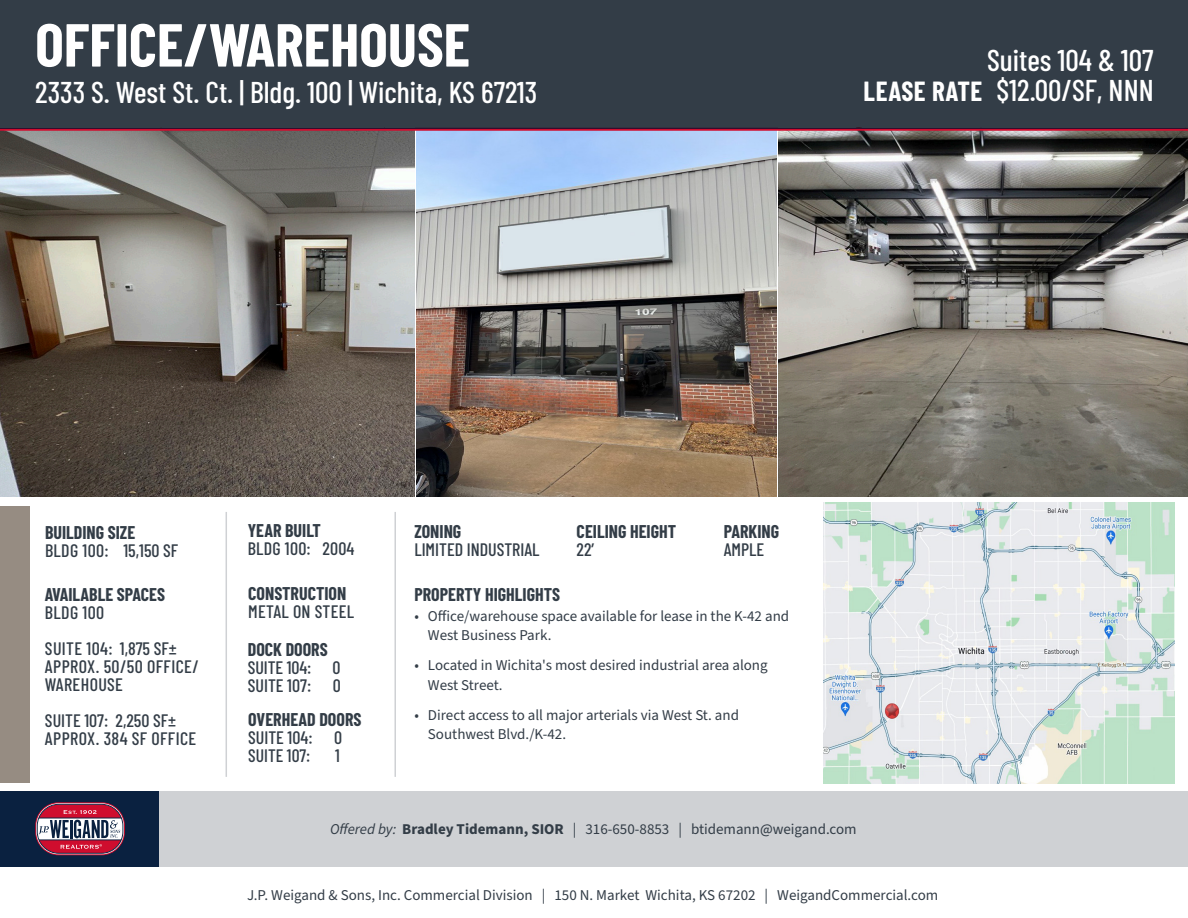
<style>
.page{position:relative;width:1188px;height:918px;background:#fff}
.page>*{position:absolute;margin:0;border:0;box-sizing:border-box;transform-origin:0 0}
.t1{font:700 60.6px "Barlow Condensed";color:#fff}
.t2{font:500 30px/30px "Barlow Condensed";color:#fff;text-align:right}
.t3{font:500 18px/18px "Barlow Condensed";letter-spacing:.005em;color:#333d47}
.t4{font:700 18px "Barlow Condensed";color:#333d47}
.t5{font:15px/19.5px "Source Sans Pro";color:#333d47}
.s1{font-weight:700;font-size:27px}
.s2{font-style:italic}
.s3{font-weight:700}
</style>
<div class="page">
<div style="left:0;top:507px;width:29px;height:276px;background:#968c82"></div>
<img style="left:0;top:131px;width:415px;height:366px">
<img style="left:417px;top:131px;width:360px;height:366px">
<img style="left:778px;top:131px;width:410px;height:366px">
<hr style="left:0;top:128px;width:1188px;height:3px;background:#cf0d2e">
<div style="left:0;top:791px;width:160px;height:76px;background:#0a2140"></div>
<svg style="left:35px;top:802px;width:90px;height:53px"></svg>
<svg style="left:37px;top:804px;width:86px;height:50px"></svg>
<div style="left:160px;top:791px;width:1028px;height:76px;background:#cfd1d4"></div>
<div style="left:0;top:0;width:1188px;height:129px;background:#333d47"></div>
<img style="left:823px;top:503px;width:352px;height:281px">
<hr style="left:226px;top:512px;width:1px;height:265px;background:#cfd1d4">
<hr style="left:394px;top:512px;width:2px;height:265px;background:#cfd1d4">
<h1 class="t1" style="left:35px;top:2px;width:436px">OFFICE/WAREHOUSE</h1>
<h2 class="t2" style="left:35px;top:75px;width:504px">2333 S. West St. Ct. | Bldg. 100 | Wichita, KS 67213</h2>
<h2 class="t2" style="left:864px;top:43px;width:292px">Suites 104 &amp; 107<br><span class="s1">LEASE RATE</span> $12.00/SF, NNN</h2>
<p class="t4" style="left:45px;top:519px;width:92px">BUILDING SIZE</p>
<p class="t3" style="left:45px;top:540px;width:135px">BLDG 100: 15,150 SF</p>
<p class="t4" style="left:45px;top:582px;width:122px">AVAILABLE SPACES</p>
<p class="t3" style="left:45px;top:593px;width:133px;line-height:36px">BLDG 100<br>SUITE 104: 1,875 SF±</p>
<p class="t3" style="left:45px;top:656px;width:155px">APPROX. 50/50 OFFICE/<br>WAREHOUSE</p>
<p class="t3" style="left:45px;top:710px;width:153px">SUITE 107: 2,250 SF±<br>APPROX. 384 SF OFFICE</p>
<p class="t4" style="left:248px;top:518px;width:75px">YEAR BUILT</p>
<p class="t3" style="left:248px;top:538px;width:108px">BLDG 100: 2004</p>
<p class="t4" style="left:248px;top:581px;width:100px">CONSTRUCTION</p>
<p class="t3" style="left:248px;top:601px;width:107px">METAL ON STEEL</p>
<p class="t4" style="left:248px;top:636px;width:81px">DOCK DOORS</p>
<p class="t3" style="left:248px;top:657px;width:95px">SUITE 104: 0<br>SUITE 107: 0</p>
<p class="t4" style="left:248px;top:707px;width:115px">OVERHEAD DOORS</p>
<p class="t3" style="left:248px;top:727px;width:96px">SUITE 104: 0<br>SUITE 107:</p>
<p class="t3" style="left:335px;top:745px;width:6px">1</p>
<p class="t4" style="left:414px;top:519px;width:48px">ZONING</p>
<p class="t3" style="left:414px;top:539px;width:127px">LIMITED INDUSTRIAL</p>
<p class="t4" style="left:577px;top:519px;width:101px">CEILING HEIGHT</p>
<p class="t3" style="left:577px;top:539px;width:19px">22’</p>
<p class="t4" style="left:724px;top:519px;width:57px">PARKING</p>
<p class="t3" style="left:724px;top:539px;width:42px">AMPLE</p>
<p class="t4" style="left:414px;top:582px;width:147px">PROPERTY HIGHLIGHTS</p>
<p class="t5" style="left:428px;top:607px;width:363px;text-indent:-14px">• Office/warehouse space available for lease in the K-42 and<br>West Business Park.</p>
<p class="t5" style="left:428px;top:656px;width:341px;text-indent:-14px">• Located in Wichita's most desired industrial area along<br>West Street.</p>
<p class="t5" style="left:428px;top:706px;width:313px;text-indent:-14px">• Direct access to all major arterials via West St. and<br>Southwest Blvd./K-42.</p>
<p class="t5" style="left:330px;top:820px;width:528px"><span class="s2">Offered by:</span> <span class="s3">Bradley Tidemann, SIOR</span> | 316-650-8853 | btidemann@weigand.com</p>
<p class="t5" style="left:247px;top:886px;width:693px">J.P. Weigand &amp; Sons, Inc. Commercial Division | 150 N. Market Wichita, KS 67202 | WeigandCommercial.com</p>
</div>
